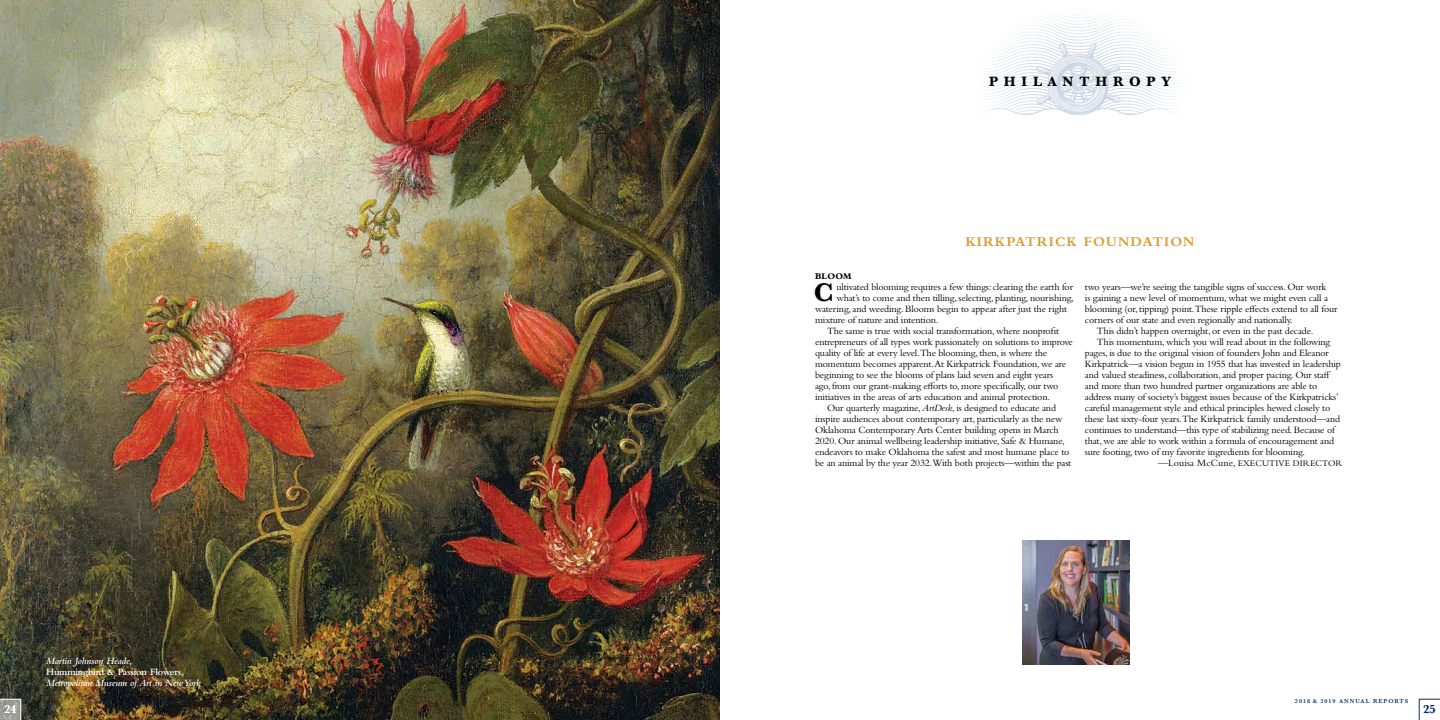
<style>
.page{position:relative;width:1440px;height:720px;background:#fff}
.page>*{position:absolute;margin:0;border:0;box-sizing:border-box;transform-origin:0 0}
.t1{font:700 26.6px "Baskerville";color:#000}
.t2{font:700 14px "Bembo Std";letter-spacing:.08em;color:#da9e29}
.t3{font:700 14px "Baskerville";letter-spacing:.42em;color:#000}
.t4{font:700 12px "Baskerville";color:#002d74}
.t5{font:700 12px "Baskerville";color:#fff}
.t6{font:10px "Bembo Std";letter-spacing:-.015em;color:#000}
.t7{font:italic 600 10px "Bembo Std";letter-spacing:-.015em;color:#fff}
.t8{font:600 10px "Bembo Std";letter-spacing:-.015em;color:#fff}
.t9{font:9px "Bembo Std";letter-spacing:.01em;color:#000}
.t10{font:800 9px "Bembo Std";letter-spacing:.02em;color:#000}
.t11{font:600 6px "Baskerville";letter-spacing:.17em;color:#002d74}
.s1{font-style:italic}
.s2{font-size:10px}
</style>
<div class="page">
<svg style="left:986px;top:16px;width:189px;height:99px"></svg>
<img style="left:0;top:0;width:720px;height:720px">
<img style="left:1022px;top:540px;width:108px;height:125px">
<svg style="left:1419px;top:699px;width:21px;height:21px"></svg>
<svg style="left:0;top:699px;width:21px;height:21px"></svg>
<p class="t5" style="left:4px;top:701px;width:14px">24</p>
<p class="t7" style="left:46px;top:655px;width:88px">Martin Johnson Heade,</p>
<p class="t8" style="left:46px;top:666px;width:139px">Hummingbird &amp; Passion Flowers,</p>
<p class="t7" style="left:46px;top:677px;width:156px">Metropolitan Museum of Art in New York</p>
<h2 class="t3" style="left:989px;top:72px;width:183px">PHILANTHROPY</h2>
<h2 class="t2" style="left:965px;top:234px;width:231px">KIRKPATRICK FOUNDATION</h2>
<p class="t10" style="left:815px;top:271px;width:38px">BLOOM</p>
<h1 class="t1" style="left:814px;top:274px;width:21px">C</h1>
<p class="t6" style="left:837px;top:281px;width:238px">ultivated blooming requires a few things: clearing the earth for</p>
<p class="t6" style="left:837px;top:292px;width:239px">what’s to come and then tilling, selecting, planting, nourishing,</p>
<p class="t6" style="left:815px;top:303px;width:254px">watering, and weeding. Blooms begin to appear after just the right</p>
<p class="t6" style="left:815px;top:314px;width:125px">mixture of nature and intention.</p>
<p class="t6" style="left:827px;top:325px;width:233px">The same is true with social transformation, where nonprofit</p>
<p class="t6" style="left:815px;top:336px;width:259px">entrepreneurs of all types work passionately on solutions to improve</p>
<p class="t6" style="left:815px;top:347px;width:234px">quality of life at every level.The blooming, then, is where the</p>
<p class="t6" style="left:815px;top:358px;width:253px">momentum becomes apparent. At Kirkpatrick Foundation, we are</p>
<p class="t6" style="left:815px;top:369px;width:239px">beginning to see the blooms of plans laid seven and eight years</p>
<p class="t6" style="left:815px;top:380px;width:245px">ago, from our grant-making efforts to, more specifically, our two</p>
<p class="t6" style="left:815px;top:391px;width:236px">initiatives in the areas of arts education and animal protection.</p>
<p class="t6" style="left:827px;top:402px;width:230px">Our quarterly magazine, <span class="s1">ArtDesk</span>, is designed to educate and</p>
<p class="t6" style="left:815px;top:413px;width:249px">inspire audiences about contemporary art, particularly as the new</p>
<p class="t6" style="left:815px;top:424px;width:245px">Oklahoma Contemporary Arts Center building opens in March</p>
<p class="t6" style="left:815px;top:435px;width:251px">2020. Our animal wellbeing leadership initiative, Safe &amp; Humane,</p>
<p class="t6" style="left:815px;top:446px;width:256px">endeavors to make Oklahoma the safest and most humane place to</p>
<p class="t6" style="left:815px;top:457px;width:258px">be an animal by the year 2032.With both projects—within the past</p>
<p class="t6" style="left:1085px;top:281px;width:243px">two years—we’re seeing the tangible signs of success. Our work</p>
<p class="t6" style="left:1085px;top:292px;width:245px">is gaining a new level of momentum, what we might even call a</p>
<p class="t6" style="left:1085px;top:303px;width:254px">blooming (or, tipping) point.These ripple effects extend to all four</p>
<p class="t6" style="left:1085px;top:314px;width:209px">corners of our state and even regionally and nationally.</p>
<p class="t6" style="left:1097px;top:325px;width:218px">This didn’t happen overnight, or even in the past decade.</p>
<p class="t6" style="left:1097px;top:336px;width:235px">This momentum, which you will read about in the following</p>
<p class="t6" style="left:1085px;top:347px;width:245px">pages, is due to the original vision of founders John and Eleanor</p>
<p class="t6" style="left:1085px;top:358px;width:257px">Kirkpatrick—a vision begun in 1955 that has invested in leadership</p>
<p class="t6" style="left:1085px;top:369px;width:247px">and valued steadiness, collaboration, and proper pacing. Our staff</p>
<p class="t6" style="left:1085px;top:380px;width:234px">and more than two hundred partner organizations are able to</p>
<p class="t6" style="left:1085px;top:391px;width:255px">address many of society’s biggest issues because of the Kirkpatricks’</p>
<p class="t6" style="left:1085px;top:402px;width:247px">careful management style and ethical principles hewed closely to</p>
<p class="t6" style="left:1085px;top:413px;width:257px">these last sixty-four years.The Kirkpatrick family understood—and</p>
<p class="t6" style="left:1085px;top:424px;width:251px">continues to understand—this type of stabilizing need. Because of</p>
<p class="t6" style="left:1085px;top:435px;width:251px">that, we are able to work within a formula of encouragement and</p>
<p class="t6" style="left:1085px;top:446px;width:222px">sure footing, two of my favorite ingredients for blooming.</p>
<p class="t9" style="left:1158px;top:458px;width:186px"><span class="s2">—Louisa McCune,</span> EXECUTIVE DIRECTOR</p>
<p class="t11" style="left:1295px;top:697px;width:115px">2018 &amp; 2019 ANNUAL REPORTS</p>
<p class="t4" style="left:1423px;top:701px;width:14px">25</p>
</div>
